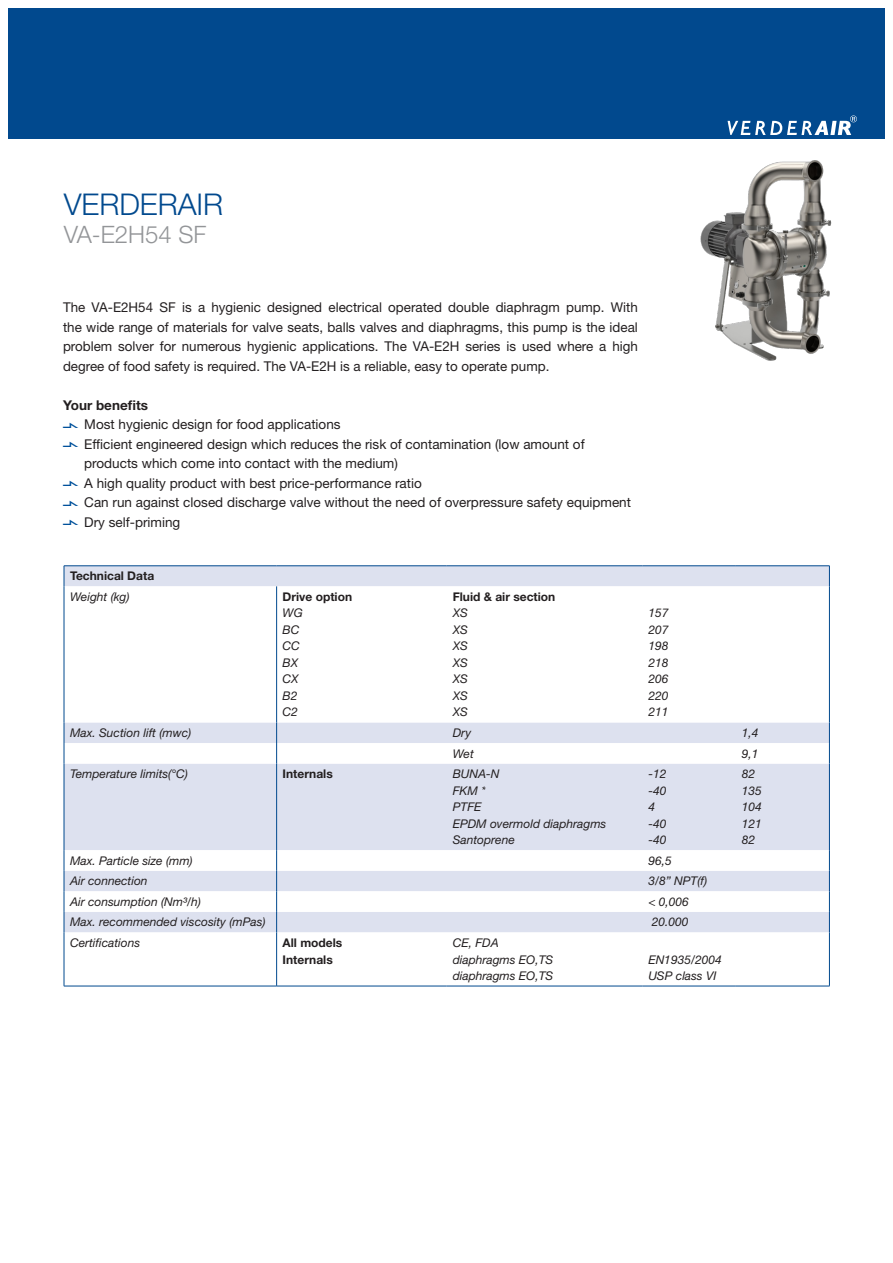
<style>
.page{position:relative;width:893px;height:1263px;background:#fff}
.page>*{position:absolute;margin:0;border:0;box-sizing:border-box;transform-origin:0 0}
.t1{font:300 30px "Helvetica Neue LT Std";color:#01498e}
.t2{font:300 24px "Helvetica Neue LT Std";color:#939598}
.Body_new{font:13.5px/19.5px "Helvetica Neue LT Std";color:#231f20;text-align:justify}
.Subhead{font:700 13.5px "Helvetica Neue LT Std";color:#231f20}
.table-body-text{font:italic 12px "Helvetica Neue LT Std";color:#231f20}
.table-body-text-2{font:700 12px "Helvetica Neue LT Std";color:#231f20}
.s1{font-family:"The Verder Bullit";font-size:13.8px;color:#01519b}
</style>
<div class="page">
<div style="left:721px;top:9px;width:163px;height:130px;background:#01498e"></div>
<div style="left:9px;top:9px;width:724px;height:130px;background:#01498e"></div>
<svg style="left:728px;top:116px;width:129px;height:19px"></svg>
<img style="left:700px;top:160px;width:132px;height:201px">
<div style="left:65px;top:566px;width:764px;height:20px;background:#dde1ef"></div>
<svg style="left:65px;top:586px;width:764px;height:400px"></svg>
<hr style="left:64px;top:565px;width:213px;height:1px;background:#01498e">
<svg style="left:64px;top:566px;width:1px;height:20px"></svg>
<hr style="left:277px;top:565px;width:170px;height:1px;background:#01498e">
<hr style="left:447px;top:565px;width:195px;height:1px;background:#01498e">
<hr style="left:642px;top:565px;width:94px;height:1px;background:#01498e">
<hr style="left:736px;top:565px;width:94px;height:1px;background:#01498e">
<svg style="left:829px;top:566px;width:1px;height:20px"></svg>
<hr style="left:64px;top:586px;width:1px;height:136px;background:#01498e">
<hr style="left:829px;top:586px;width:1px;height:136px;background:#01498e">
<svg style="left:64px;top:722px;width:1px;height:41px"></svg>
<svg style="left:829px;top:722px;width:1px;height:41px"></svg>
<hr style="left:64px;top:763px;width:1px;height:87px;background:#01498e">
<hr style="left:829px;top:763px;width:1px;height:87px;background:#01498e">
<svg style="left:64px;top:850px;width:1px;height:82px"></svg>
<svg style="left:829px;top:850px;width:1px;height:82px"></svg>
<hr style="left:64px;top:932px;width:1px;height:54px;background:#01498e">
<hr style="left:829px;top:932px;width:1px;height:54px;background:#01498e">
<hr style="left:64px;top:986px;width:213px;height:1px;background:#01498e">
<hr style="left:277px;top:986px;width:170px;height:1px;background:#01498e">
<hr style="left:447px;top:986px;width:195px;height:1px;background:#01498e">
<hr style="left:642px;top:986px;width:94px;height:1px;background:#01498e">
<hr style="left:736px;top:986px;width:94px;height:1px;background:#01498e">
<hr style="left:276px;top:586px;width:1px;height:136px;background:#01498e">
<svg style="left:276px;top:722px;width:1px;height:41px"></svg>
<hr style="left:276px;top:763px;width:1px;height:87px;background:#01498e">
<svg style="left:276px;top:850px;width:1px;height:82px"></svg>
<hr style="left:276px;top:932px;width:1px;height:54px;background:#01498e">
<h1 class="t1" style="left:64px;top:185px;width:161px">VERDERAIR</h1>
<h2 class="t2" style="left:64px;top:220px;width:144px">VA-E2H54 SF</h2>
<p class="Body_new" style="left:63px;top:297px;width:576px">The VA-E2H54 SF is a hygienic designed electrical operated double diaphragm pump. With the wide range of materials for valve seats, balls valves and diaphragms, this pump is the ideal problem solver for numerous hygienic applications. The VA-E2H series is used where a high degree of food safety is required. The VA-E2H is a reliable, easy to operate pump.</p>
<p class="Subhead" style="left:63px;top:396px;width:87px">Your benefits</p>
<p class="Body_new" style="left:63px;top:414px;width:279px"><span class="s1">V</span> Most hygienic design for food applications</p>
<p class="Body_new" style="left:84px;top:434px;width:502px;text-indent:-21px"><span class="s1">V</span> Efficient engineered design which reduces the risk of contamination (low amount of products which come into contact with the medium)</p>
<p class="Body_new" style="left:63px;top:473px;width:360px"><span class="s1">V</span> A high quality product with best price-performance ratio</p>
<p class="Body_new" style="left:63px;top:492px;width:569px"><span class="s1">V</span> Can run against closed discharge valve without the need of overpressure safety equipment</p>
<p class="Body_new" style="left:63px;top:512px;width:119px"><span class="s1">V</span> Dry self-priming</p>
<p class="table-body-text-2" style="left:70px;top:569px;width:86px">Technical Data</p>
<p class="table-body-text" style="left:70px;top:589px;width:61px">Weight (kg)</p>
<p class="table-body-text-2" style="left:283px;top:589px;width:71px">Drive option</p>
<p class="table-body-text" style="left:283px;top:606px;width:22px">WG</p>
<p class="table-body-text" style="left:283px;top:622px;width:18px">BC</p>
<p class="table-body-text" style="left:283px;top:639px;width:19px">CC</p>
<p class="table-body-text" style="left:283px;top:655px;width:17px">BX</p>
<p class="table-body-text" style="left:283px;top:672px;width:17px">CX</p>
<p class="table-body-text" style="left:283px;top:688px;width:16px">B2</p>
<p class="table-body-text" style="left:283px;top:705px;width:17px">C2</p>
<p class="table-body-text-2" style="left:453px;top:589px;width:104px">Fluid &amp; air section</p>
<p class="table-body-text" style="left:453px;top:606px;width:17px">XS</p>
<p class="table-body-text" style="left:453px;top:622px;width:17px">XS</p>
<p class="table-body-text" style="left:453px;top:639px;width:17px">XS</p>
<p class="table-body-text" style="left:453px;top:655px;width:17px">XS</p>
<p class="table-body-text" style="left:453px;top:672px;width:17px">XS</p>
<p class="table-body-text" style="left:453px;top:688px;width:17px">XS</p>
<p class="table-body-text" style="left:453px;top:705px;width:17px">XS</p>
<p class="table-body-text" style="left:648px;top:606px;width:22px">157</p>
<p class="table-body-text" style="left:648px;top:622px;width:22px">207</p>
<p class="table-body-text" style="left:648px;top:639px;width:22px">198</p>
<p class="table-body-text" style="left:648px;top:655px;width:22px">218</p>
<p class="table-body-text" style="left:648px;top:672px;width:22px">206</p>
<p class="table-body-text" style="left:648px;top:688px;width:22px">220</p>
<p class="table-body-text" style="left:648px;top:705px;width:22px">211</p>
<p class="table-body-text" style="left:70px;top:725px;width:123px">Max. Suction lift (mwc)</p>
<p class="table-body-text" style="left:453px;top:725px;width:20px">Dry</p>
<p class="table-body-text" style="left:742px;top:725px;width:18px">1,4</p>
<p class="table-body-text" style="left:453px;top:746px;width:23px">Wet</p>
<p class="table-body-text" style="left:742px;top:746px;width:18px">9,1</p>
<p class="table-body-text" style="left:70px;top:767px;width:119px">Temperature limits(°C)</p>
<p class="table-body-text-2" style="left:283px;top:766px;width:52px">Internals</p>
<p class="table-body-text" style="left:453px;top:767px;width:48px">BUNA-N</p>
<p class="table-body-text" style="left:453px;top:783px;width:34px">FKM *</p>
<p class="table-body-text" style="left:453px;top:800px;width:30px">PTFE</p>
<p class="table-body-text" style="left:453px;top:816px;width:155px">EPDM overmold diaphragms</p>
<p class="table-body-text" style="left:453px;top:833px;width:64px">Santoprene</p>
<p class="table-body-text" style="left:648px;top:767px;width:20px">-12</p>
<p class="table-body-text" style="left:648px;top:783px;width:20px">-40</p>
<p class="table-body-text" style="left:648px;top:800px;width:8px">4</p>
<p class="table-body-text" style="left:648px;top:816px;width:20px">-40</p>
<p class="table-body-text" style="left:648px;top:833px;width:20px">-40</p>
<p class="table-body-text" style="left:742px;top:767px;width:15px">82</p>
<p class="table-body-text" style="left:742px;top:783px;width:22px">135</p>
<p class="table-body-text" style="left:742px;top:800px;width:22px">104</p>
<p class="table-body-text" style="left:742px;top:816px;width:22px">121</p>
<p class="table-body-text" style="left:742px;top:833px;width:15px">82</p>
<p class="table-body-text" style="left:70px;top:853px;width:124px">Max. Particle size (mm)</p>
<p class="table-body-text" style="left:648px;top:853px;width:25px">96,5</p>
<p class="table-body-text" style="left:70px;top:874px;width:79px">Air connection</p>
<p class="table-body-text" style="left:648px;top:874px;width:60px">3/8” NPT(f)</p>
<p class="table-body-text" style="left:70px;top:894px;width:132px">Air consumption (Nm³/h)</p>
<p class="table-body-text" style="left:648px;top:894px;width:42px">&lt; 0,006</p>
<p class="table-body-text" style="left:70px;top:915px;width:197px">Max. recommended viscosity (mPas)</p>
<p class="table-body-text" style="left:652px;top:915px;width:38px">20.000</p>
<p class="table-body-text" style="left:70px;top:935px;width:72px">Certifications</p>
<p class="table-body-text-2" style="left:283px;top:935px;width:61px">All models</p>
<p class="table-body-text-2" style="left:283px;top:952px;width:52px">Internals</p>
<p class="table-body-text" style="left:453px;top:935px;width:48px">CE, FDA</p>
<p class="table-body-text" style="left:453px;top:952px;width:102px">diaphragms EO,TS</p>
<p class="table-body-text" style="left:453px;top:968px;width:102px">diaphragms EO,TS</p>
<p class="table-body-text" style="left:648px;top:952px;width:75px">EN1935/2004</p>
<p class="table-body-text" style="left:648px;top:968px;width:70px">USP class VI</p>
</div>
